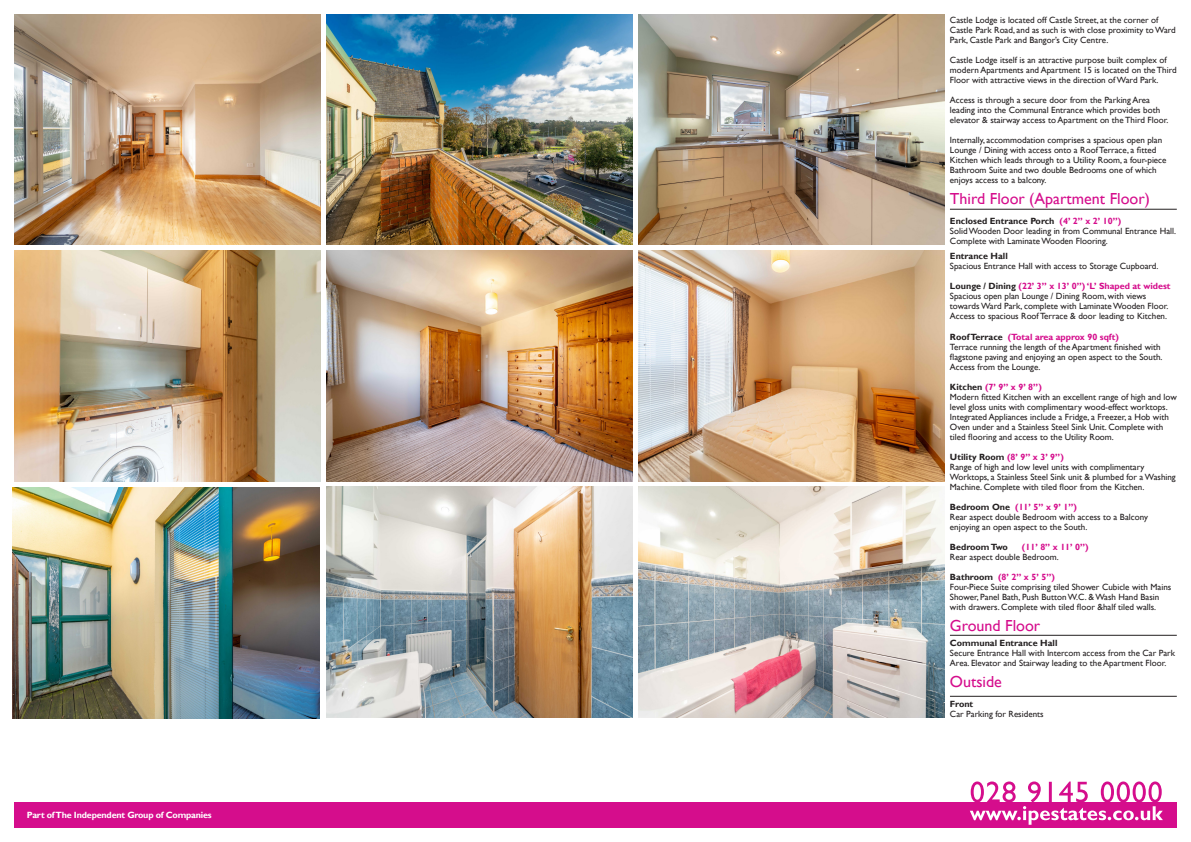
<style>
.page{position:relative;width:1191px;height:842px;background:#fff}
.page>*{position:absolute;margin:0;border:0;box-sizing:border-box;transform-origin:0 0}
.t1{font:16px "Gill Sans";color:#d50d8c}
.t2{font:9px/10px "Gill Sans";color:#231f20}
.t3{font:700 9px "Gill Sans";color:#d50d8c}
.t4{font:700 9px "Gill Sans";color:#231f20}
.t5{font:700 9px "Gill Sans";letter-spacing:-.02em;color:#fff}
.s1{color:#d50d8c}
.s2{color:#231f20}
</style>
<div class="page">
<div style="left:14px;top:802px;width:1162px;height:26px;background:#d50d8c"></div>
<svg style="left:970px;top:781px;width:193px;height:44px"></svg>
<img style="left:14px;top:14px;width:306px;height:231px">
<img style="left:14px;top:250px;width:306px;height:231px">
<img style="left:13px;top:488px;width:306px;height:230px">
<img style="left:326px;top:487px;width:306px;height:230px">
<img style="left:638px;top:487px;width:306px;height:230px">
<hr style="left:950px;top:209px;width:226px;height:1px;background:#231f20">
<hr style="left:950px;top:635px;width:226px;height:1px;background:#231f20">
<hr style="left:950px;top:696px;width:226px;height:1px;background:#231f20">
<img style="left:326px;top:250px;width:306px;height:231px">
<img style="left:638px;top:250px;width:306px;height:231px">
<img style="left:326px;top:14px;width:306px;height:231px">
<img style="left:638px;top:14px;width:306px;height:231px">
<p class="t5" style="left:27px;top:809px;width:186px">Part of The Independent Group of Companies</p>
<p class="t2" style="left:950px;top:16px;width:227px">Castle Lodge is located off Castle Street, at the corner of<br>Castle Park Road, and as such is with close proximity to Ward<br>Park, Castle Park and Bangor’s City Centre.</p>
<p class="t2" style="left:950px;top:56px;width:228px">Castle Lodge itself is an attractive purpose built complex of modern Apartments and Apartment 15 is located on the Third<br>Floor with attractive views in the direction of Ward Park.</p>
<p class="t2" style="left:950px;top:96px;width:220px">Access is through a secure door from the Parking Area leading into the Communal Entrance which provides both elevator &amp; stairway access to Apartment on the Third Floor.</p>
<p class="t2" style="left:950px;top:136px;width:218px">Internally, accommodation comprises a spacious open plan Lounge / Dining with access onto a Roof Terrace, a fitted Kitchen which leads through to a Utility Room, a four-piece Bathroom Suite and two double Bedrooms one of which enjoys access to a balcony.</p>
<p class="t1" style="left:950px;top:190px;width:201px">Third Floor (Apartment Floor)</p>
<p class="t4" style="left:950px;top:216px;width:173px">Enclosed Entrance Porch <span class="s1">(4’ 2” x 2’ 10”)</span></p>
<p class="t2" style="left:950px;top:227px;width:228px">Solid Wooden Door leading in from Communal Entrance Hall.<br>Complete with Laminate Wooden Flooring.</p>
<p class="t4" style="left:950px;top:251px;width:59px">Entrance Hall</p>
<p class="t2" style="left:950px;top:262px;width:210px">Spacious Entrance Hall with access to Storage Cupboard.</p>
<p class="t3" style="left:950px;top:281px;width:222px"><span class="s2">Lounge / Dining</span> (22’ 3” x 13’ 0”) ‘L’ Shaped at widest</p>
<p class="t2" style="left:950px;top:292px;width:220px">Spacious open plan Lounge / Dining Room, with views towards Ward Park, complete with Laminate Wooden Floor.<br>Access to spacious Roof Terrace &amp; door leading to Kitchen.</p>
<p class="t3" style="left:950px;top:331px;width:170px"><span class="s2">Roof Terrace</span> (Total area approx 90 sqft)</p>
<p class="t2" style="left:950px;top:342px;width:214px">Terrace running the length of the Apartment finished with flagstone paving and enjoying an open aspect to the South.<br>Access from the Lounge.</p>
<p class="t3" style="left:950px;top:381px;width:93px"><span class="s2">Kitchen</span> (7’ 9” x 9’ 8”)</p>
<p class="t2" style="left:950px;top:392px;width:228px">Modern fitted Kitchen with an excellent range of high and low level gloss units with complimentary wood-effect worktops.<br>Integrated Appliances include a Fridge, a Freezer, a Hob with Oven under and a Stainless Steel Sink Unit. Complete with tiled flooring and access to the Utility Room.</p>
<p class="t4" style="left:950px;top:451px;width:115px">Utility Room <span class="s1">(8’ 9” x 3’ 9”)</span></p>
<p class="t2" style="left:950px;top:462px;width:227px">Range of high and low level units with complimentary<br>Worktops, a Stainless Steel Sink unit &amp; plumbed for a Washing<br>Machine. Complete with tiled floor from the Kitchen.</p>
<p class="t3" style="left:950px;top:501px;width:128px"><span class="s2">Bedroom One</span> (11’ 5” x 9’ 1”)</p>
<p class="t2" style="left:950px;top:512px;width:199px">Rear aspect double Bedroom with access to a Balcony enjoying an open aspect to the South.</p>
<p class="t4" style="left:950px;top:541px;width:59px">Bedroom Two</p>
<p class="t3" style="left:1022px;top:541px;width:68px">(11’ 8” x 11’ 0”)</p>
<p class="t2" style="left:950px;top:552px;width:110px">Rear aspect double Bedroom.</p>
<p class="t3" style="left:950px;top:571px;width:106px"><span class="s2">Bathroom</span> (8’ 2” x 5’ 5”)</p>
<p class="t2" style="left:950px;top:582px;width:223px">Four-Piece Suite comprising tiled Shower Cubicle with Mains<br>Shower, Panel Bath, Push Button W.C. &amp; Wash Hand Basin with drawers. Complete with tiled floor &amp;half tiled walls.</p>
<p class="t1" style="left:950px;top:616px;width:92px">Ground Floor</p>
<p class="t4" style="left:950px;top:637px;width:109px">Communal Entrance Hall</p>
<p class="t2" style="left:950px;top:648px;width:227px">Secure Entrance Hall with Intercom access from the Car Park<br>Area. Elevator and Stairway leading to the Apartment Floor.</p>
<p class="t1" style="left:950px;top:672px;width:53px">Outside</p>
<p class="t4" style="left:950px;top:698px;width:25px">Front</p>
<p class="t2" style="left:950px;top:709px;width:95px">Car Parking for Residents</p>
</div>
